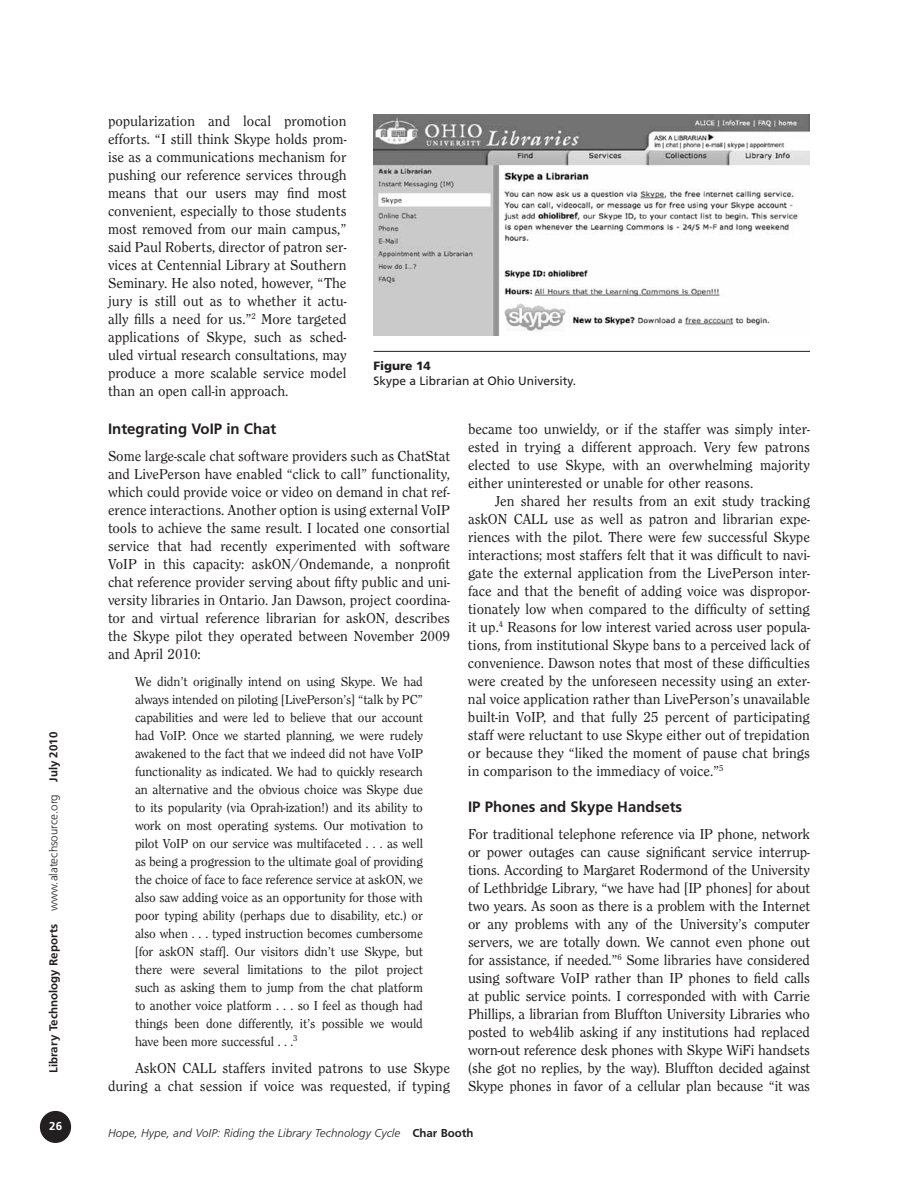
<style>
.page{position:relative;width:918px;height:1188px;background:#fff}
.page>*{position:absolute;margin:0;border:0;box-sizing:border-box;transform-origin:0 0}
.t1{font:15px/18px "Clearface Regular DTC";color:#231f20;text-align:justify}
.t2{font:700 15px "Frutiger";color:#231f20}
.t3{font:13.5px/18px "Clearface Regular DTC";letter-spacing:-.01em;color:#231f20;text-align:justify}
.t4{font:12px "Frugal Sans Light Italic DTC";color:#231f20}
.t5{font:12px "Frugal Sans Bold DTC";color:#231f20}
.t6{font:12px "Frutiger";color:#231f20}
.t7{font:900 12px "Frutiger";color:#231f20}
.t8{font:12px "Frugal Sans Bold DTC";color:#fff}
.s1{font-family:"Frugal Sans Light DTC"}
.s2{font-family:"Frugal Sans Bold DTC"}
</style>
<div class="page">
<div style="left:41px;top:1112px;width:29px;height:30px;background:#231f20;border-radius:50%"></div>
<div style="left:40px;top:1111px;width:31px;height:32px;border:2px solid #231f20;border-radius:50%"></div>
<img style="left:374px;top:114px;width:436px;height:221px">
<hr style="left:374px;top:351px;width:436px;height:1px;background:#231f20">
<p class="t5" style="left:47px;top:1073px;width:342px;rotate:-90deg">Library Technology Reports <span class="s1">www.alatechsource.org</span> July 2010</p>
<p class="t8" style="left:49px;top:1119px;width:14px">26</p>
<p class="t1" style="left:108px;top:112px;width:240px">popularization and local promotion efforts. “I still think Skype holds prom&shy;ise as a communications mechanism for pushing our reference services through means that our users may find most convenient, especially to those students most removed from our main campus,” said Paul Roberts, director of patron ser&shy;vices at Centennial Library at Southern Seminary. He also noted, however, “The jury is still out as to whether it actu&shy;ally fills a need for us.”<sup>2</sup> More targeted applications of Skype, such as sched&shy;uled virtual research consultations, may produce a more scalable service model than an open call-in approach.</p>
<p class="t2" style="left:108px;top:420px;width:170px">Integrating VoIP in Chat</p>
<p class="t1" style="left:108px;top:446px;width:344px">Some large-scale chat software providers such as ChatStat and LivePerson have enabled “click to call” functionality, which could provide voice or video on demand in chat ref&shy;erence interactions. Another option is using external VoIP tools to achieve the same result. I located one consortial service that had recently experimented with software VoIP in this capacity: askON/Ondemande, a nonprofit chat reference provider serving about fifty public and uni&shy;versity libraries in Ontario. Jan Dawson, project coordina&shy;tor and virtual reference librarian for askON, describes the Skype pilot they operated between November 2009 and April 2010:</p>
<p class="t3" style="left:135px;top:672px;width:290px">We didn’t originally intend on using Skype. We had always intended on piloting [LivePerson’s] “talk by PC” capabilities and were led to believe that our account had VoIP. Once we started planning, we were rudely awakened to the fact that we indeed did not have VoIP functionality as indicated. We had to quickly research an alternative and the obvious choice was Skype due to its popularity (via Oprah-ization!) and its ability to work on most operating systems. Our motivation to pilot VoIP on our service was multifaceted . . . as well as being a progression to the ultimate goal of providing the choice of face to face reference service at askON, we also saw adding voice as an opportunity for those with poor typing ability (perhaps due to disability, etc.) or also when . . . typed instruction becomes cumbersome [for askON staff]. Our visitors didn’t use Skype, but there were several limitations to the pilot project such as asking them to jump from the chat platform to another voice platform . . . so I feel as though had things been done differently, it’s possible we would have been more successful . . .<sup>3</sup></p>
<p class="t1" style="left:108px;top:1058px;width:344px;text-align:right">AskON CALL staffers invited patrons to use Skype during a chat session if voice was requested, if typing</p>
<p class="t7" style="left:374px;top:358px;width:59px">Figure 14</p>
<p class="t6" style="left:374px;top:373px;width:204px">Skype a Librarian at Ohio University.</p>
<p class="t1" style="left:468px;top:419px;width:344px">became too unwieldy, or if the staffer was simply inter&shy;ested in trying a different approach. Very few patrons elected to use Skype, with an overwhelming majority either uninterested or unable for other reasons.</p>
<p class="t1" style="left:468px;top:491px;width:344px;text-indent:27px">Jen shared her results from an exit study tracking askON CALL use as well as patron and librarian expe&shy;riences with the pilot. There were few successful Skype interactions; most staffers felt that it was difficult to navi&shy;gate the external application from the LivePerson inter&shy;face and that the benefit of adding voice was dispropor&shy;tionately low when compared to the difficulty of setting it up.<sup>4</sup> Reasons for low interest varied across user popula&shy;tions, from institutional Skype bans to a perceived lack of convenience. Dawson notes that most of these difficulties were created by the unforeseen necessity using an exter&shy;nal voice application rather than LivePerson’s unavailable built-in VoIP, and that fully 25 percent of participating staff were reluctant to use Skype either out of trepidation or because they “liked the moment of pause chat brings in comparison to the immediacy of voice.”<sup>5</sup></p>
<p class="t2" style="left:468px;top:798px;width:216px">IP Phones and Skype Handsets</p>
<p class="t1" style="left:468px;top:824px;width:344px">For traditional telephone reference via IP phone, network or power outages can cause significant service interrup&shy;tions. According to Margaret Rodermond of the University of Lethbridge Library, “we have had [IP phones] for about two years. As soon as there is a problem with the Internet or any problems with any of the University’s computer servers, we are totally down. We cannot even phone out for assistance, if needed.”<sup>6</sup> Some libraries have considered using software VoIP rather than IP phones to field calls at public service points. I corresponded with with Carrie Phillips, a librarian from Bluffton University Libraries who posted to web4lib asking if any institutions had replaced worn-out reference desk phones with Skype WiFi handsets (she got no replies, by the way). Bluffton decided against Skype phones in favor of a cellular plan because “it was</p>
<p class="t4" style="left:108px;top:1126px;width:367px">Hope, Hype, and VoIP: Riding the Library Technology Cycle <span class="s2">Char Booth</span></p>
</div>
